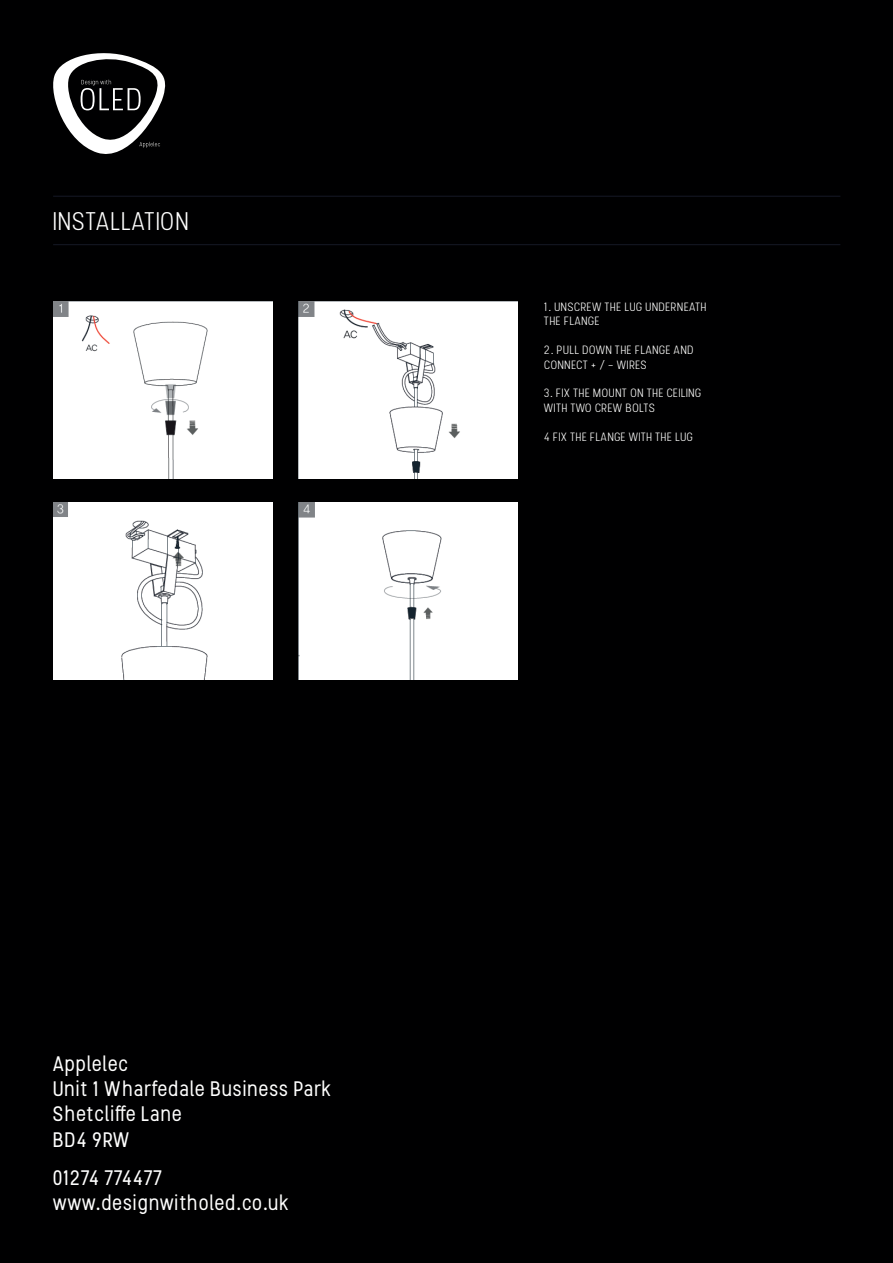
<style>
.page{position:relative;width:893px;height:1263px;background:#000001}
.page>*{position:absolute;margin:0;border:0;box-sizing:border-box;transform-origin:0 0}
.t1{font:300 25.5px "Stellar";color:#fff}
.t2{font:21px "Stellar";color:#fff}
.t3{font:300 12px "Stellar";color:#fff}
</style>
<div class="page">
<svg style="left:53px;top:53px;width:112px;height:101px"></svg>
<hr style="left:53px;top:196px;width:787px;height:1px;background:#11141e">
<hr style="left:53px;top:244px;width:787px;height:1px;background:#11141e">
<div style="left:53px;top:302px;width:219px;height:177px;background:#fff"></div>
<div style="left:299px;top:302px;width:219px;height:177px;background:#fff"></div>
<img style="left:53px;top:502px;width:219px;height:177px">
<div style="left:299px;top:502px;width:219px;height:177px;background:#fff"></div>
<p class="t1" style="left:53px;top:206px;width:139px">INSTALLATION</p>
<p class="t3" style="left:544px;top:300px;width:164px">1. UNSCREW THE LUG UNDERNEATH</p>
<p class="t3" style="left:544px;top:314px;width:57px">THE FLANGE</p>
<p class="t3" style="left:544px;top:343px;width:151px">2. PULL DOWN THE FLANGE AND</p>
<p class="t3" style="left:544px;top:357px;width:104px">CONNECT + / - WIRES</p>
<p class="t3" style="left:544px;top:386px;width:159px">3. FIX THE MOUNT ON THE CEILING</p>
<p class="t3" style="left:544px;top:401px;width:113px">WITH TWO CREW BOLTS</p>
<p class="t3" style="left:544px;top:429px;width:151px">4 FIX THE FLANGE WITH THE LUG</p>
<p class="t2" style="left:53px;top:1051px;width:78px">Applelec</p>
<p class="t2" style="left:53px;top:1076px;width:281px">Unit 1 Wharfedale Business Park</p>
<p class="t2" style="left:53px;top:1102px;width:131px">Shetcliffe Lane</p>
<p class="t2" style="left:53px;top:1127px;width:79px">BD4 9RW</p>
<p class="t2" style="left:53px;top:1165px;width:111px">01274 774477</p>
<p class="t2" style="left:53px;top:1190px;width:238px">www.designwitholed.co.uk</p>
</div>
